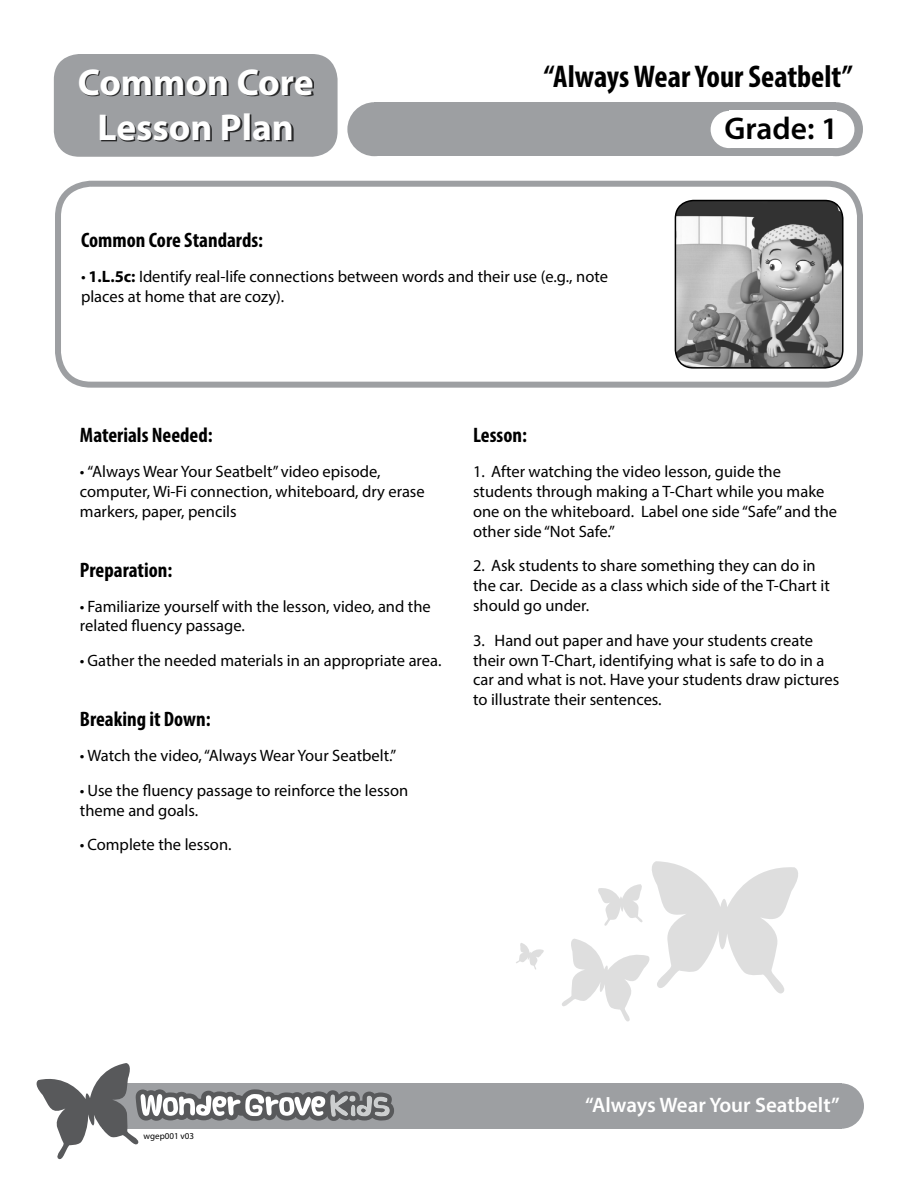
<style>
.page{position:relative;width:918px;height:1188px;background:#fff}
.page>*{position:absolute;margin:0;border:0;box-sizing:border-box;transform-origin:0 0}
.t1{font:700 37.5px/45px "Myriad Pro";color:#fff;text-align:center}
.t2{font:700 condensed 31.5px "Myriad Pro";color:#000}
.t3{font:600 31.5px "Myriad Pro";color:#000}
.t4{font:700 condensed 21px "Myriad Pro";color:#000}
.t5{font:600 21px "Myriad Pro";color:#fff}
.t6{font:16.5px/19.8px "Myriad Pro";color:#000}
.t7{font:9px "Myriad Pro";color:#000}
.s1{font-weight:700}
</style>
<div class="page">
<div style="left:54px;top:54px;width:284px;height:103px;background:#9d9fa2;border-radius:26px"></div>
<div style="left:819px;top:1083px;width:45px;height:46px;background:#9d9fa2;border-radius:50%"></div>
<div style="left:102px;top:1083px;width:739px;height:46px;background:#9d9fa2"></div>
<svg style="left:36px;top:1063px;width:358px;height:97px"></svg>
<div style="left:80px;top:70px;width:234px;height:72px;background:#000;opacity:.75"></div>
<div style="left:809px;top:102px;width:54px;height:54px;background:#9d9fa2;border-radius:50%"></div>
<div style="left:347px;top:102px;width:54px;height:54px;background:#9d9fa2;border-radius:50%"></div>
<div style="left:374px;top:102px;width:462px;height:54px;background:#9d9fa2"></div>
<div style="left:818px;top:111px;width:36px;height:37px;background:#fff;border-radius:50%"></div>
<div style="left:729px;top:111px;width:108px;height:37px;background:#fff"></div>
<div style="left:711px;top:111px;width:37px;height:37px;background:#fff;border-radius:50%"></div>
<div style="left:55px;top:181px;width:808px;height:207px;border:6px solid #9d9fa2;border-radius:33px"></div>
<svg style="left:516px;top:943px;width:28px;height:27px"></svg>
<svg style="left:562px;top:861px;width:236px;height:161px"></svg>
<img style="left:675px;top:201px;width:166px;height:167px">
<div style="left:675px;top:200px;width:169px;height:169px;border:2px solid #000;border-radius:18px"></div>
<h1 class="t1" style="left:78px;top:58px;width:237px">Common Core<br>Lesson Plan</h1>
<h2 class="t2" style="left:544px;top:56px;width:310px">“Always Wear Your Seatbelt”</h2>
<h2 class="t3" style="left:725px;top:109px;width:115px">Grade: 1</h2>
<p class="t4" style="left:81px;top:227px;width:184px">Common Core Standards:</p>
<p class="t6" style="left:81px;top:266px;width:529px">• <span class="s1">1.L.5c:</span> Identify real-life connections between words and their use (e.g., note places at home that are cozy).</p>
<p class="t4" style="left:80px;top:422px;width:134px">Materials Needed:</p>
<p class="t6" style="left:80px;top:461px;width:346px">• “Always Wear Your Seatbelt” video episode, computer, Wi-Fi connection, whiteboard, dry erase markers, paper, pencils</p>
<p class="t4" style="left:80px;top:557px;width:94px">Preparation:</p>
<p class="t6" style="left:80px;top:596px;width:352px">• Familiarize yourself with the lesson, video, and the related fluency passage.</p>
<p class="t6" style="left:80px;top:650px;width:363px">• Gather the needed materials in an appropriate area.</p>
<p class="t4" style="left:80px;top:706px;width:132px">Breaking it Down:</p>
<p class="t6" style="left:80px;top:745px;width:318px">• Watch the video, “Always Wear Your Seatbelt.”</p>
<p class="t6" style="left:80px;top:780px;width:330px">• Use the fluency passage to reinforce the lesson theme and goals.</p>
<p class="t6" style="left:80px;top:835px;width:153px">• Complete the lesson.</p>
<p class="t4" style="left:473px;top:422px;width:55px">Lesson:</p>
<p class="t6" style="left:473px;top:461px;width:366px">1. After watching the video lesson, guide the students through making a T-Chart while you make one on the whiteboard. Label one side “Safe” and the other side “Not Safe.”</p>
<p class="t6" style="left:473px;top:556px;width:358px">2. Ask students to share something they can do in the car. Decide as a class which side of the T-Chart it should go under.</p>
<p class="t6" style="left:473px;top:630px;width:368px">3. Hand out paper and have your students create their own T-Chart, identifying what is safe to do in a car and what is not. Have your students draw pictures to illustrate their sentences.</p>
<p class="t7" style="left:144px;top:1130px;width:52px">wgep001 v03</p>
<p class="t5" style="left:585px;top:1092px;width:256px">“Always Wear Your Seatbelt”</p>
</div>
